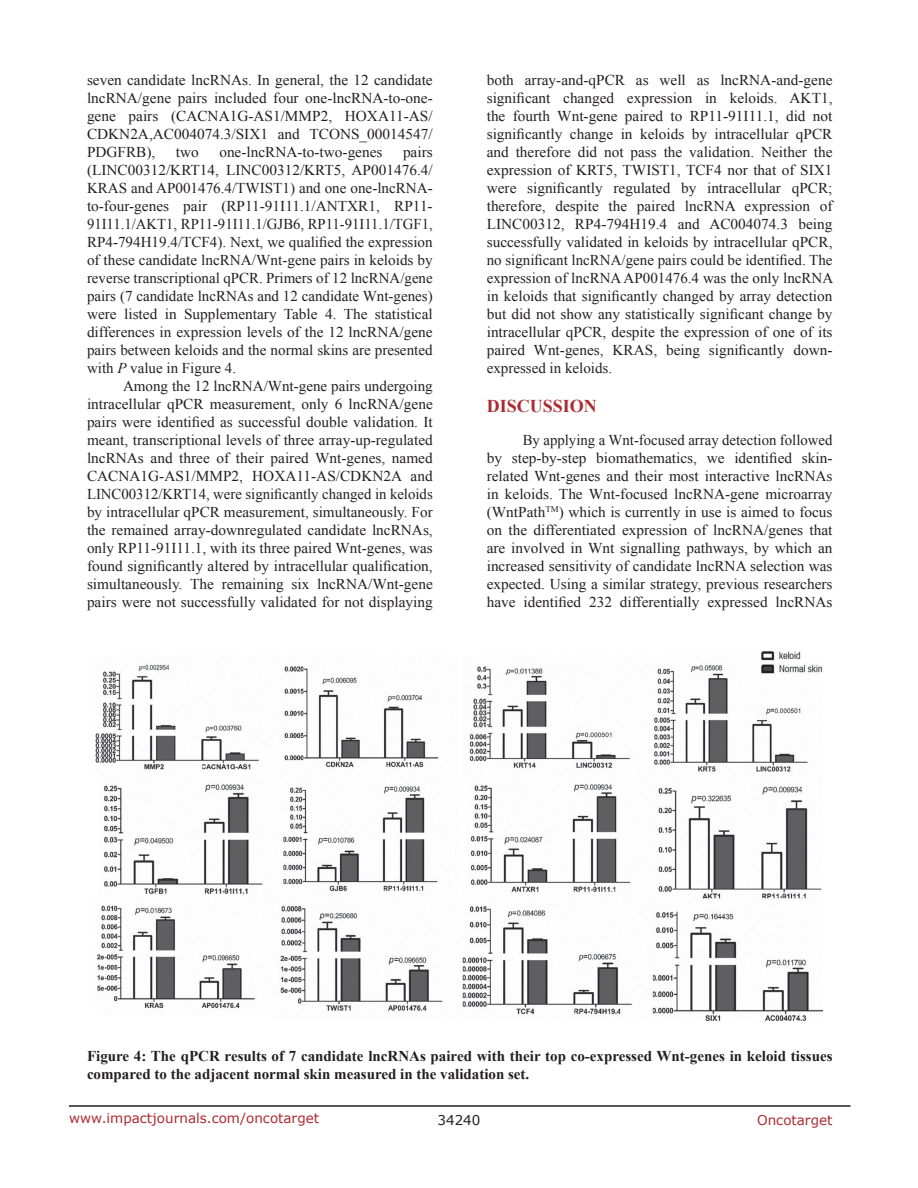
<style>
.page{position:relative;width:918px;height:1188px;background:#fff}
.page>*{position:absolute;margin:0;border:0;box-sizing:border-box;transform-origin:0 0}
.Heading{font:700 18px "Times New Roman";color:#ac2b31}
.BodyText{font:15px/18px "Times New Roman";color:#231f20;text-align:justify}
.FigureText{font:700 15px/18px "Times New Roman";color:#231f20}
.t1{font:13.5px "Verdana";color:#ac2b31}
.t2{font:13.5px "Verdana";color:#231f20}
.s1{font-style:italic}
</style>
<div class="page">
<hr style="left:69px;top:1105px;width:781px;height:2px;background:#231f20">
<img style="left:96px;top:651px;width:726px;height:369px">
<p class="BodyText" style="left:87px;top:71px;width:347px">seven candidate lncRNAs. In general, the 12 candidate lncRNA/gene pairs included four one-lncRNA-to-one&shy;gene pairs (CACNA1G-AS1/MMP2, HOXA11-AS/ CDKN2A,AC004074.3/SIX1 and TCONS_00014547/ PDGFRB),</p>
<p class="BodyText" style="left:87px;top:143px;width:347px;text-indent:316px">pairs (LINC00312/KRT14, LINC00312/KRT5, AP001476.4/ KRAS and AP001476.4/TWIST1) and one one-lncRNA&shy;to-four-genes pair (RP11-91I11.1/ANTXR1, RP11- 91I11.1/AKT1, RP11-91I11.1/GJB6, RP11-91I11.1/TGF1, RP4-794H19.4/TCF4). Next, we qualified the expression of these candidate lncRNA/Wnt-gene pairs in keloids by reverse transcriptional qPCR. Primers of 12 lncRNA/gene pairs (7 candidate lncRNAs and 12 candidate Wnt-genes) were listed in Supplementary Table 4. The statistical differences in expression levels of the 12 lncRNA/gene pairs between keloids and the normal skins are presented with <span class="s1">P</span> value in Figure 4.</p>
<p class="BodyText" style="left:87px;top:377px;width:347px;text-indent:36px">Among the 12 lncRNA/Wnt-gene pairs undergoing intracellular qPCR measurement, only 6 lncRNA/gene pairs were identified as successful double validation. It meant, transcriptional levels of three array-up-regulated lncRNAs and three of their paired Wnt-genes, named CACNA1G-AS1/MMP2, HOXA11-AS/CDKN2A and LINC00312/KRT14, were significantly changed in keloids by intracellular qPCR measurement, simultaneously. For the remained array-downregulated candidate lncRNAs, only RP11-91I11.1, with its three paired Wnt-genes, was found significantly altered by intracellular qualification, simultaneously. The remaining six lncRNA/Wnt-gene pairs were not successfully validated for not displaying</p>
<p class="BodyText" style="left:176px;top:143px;width:24px">two</p>
<p class="BodyText" style="left:219px;top:143px;width:165px">one-lncRNA-to-two-genes</p>
<p class="BodyText" style="left:487px;top:71px;width:348px">both array-and-qPCR as well as lncRNA-and-gene significant changed expression in keloids. AKT1, the fourth Wnt-gene paired to RP11-91I11.1, did not significantly change in keloids by intracellular qPCR and therefore did not pass the validation. Neither the expression of KRT5, TWIST1, TCF4 nor that of SIX1 were significantly regulated by intracellular qPCR; therefore, despite the paired lncRNA expression of LINC00312, RP4-794H19.4 and AC004074.3 being successfully validated in keloids by intracellular qPCR, no significant lncRNA/gene pairs could be identified. The expression of lncRNA AP001476.4 was the only lncRNA in keloids that significantly changed by array detection but did not show any statistically significant change by intracellular qPCR, despite the expression of one of its paired Wnt-genes, KRAS, being significantly down&shy;expressed in keloids.</p>
<p class="Heading" style="left:487px;top:393px;width:112px">DISCUSSION</p>
<p class="BodyText" style="left:487px;top:430px;width:347px;text-indent:36px">By applying a Wnt-focused array detection followed by step-by-step biomathematics, we identified skin&shy;related Wnt-genes and their most interactive lncRNAs in keloids. The Wnt-focused lncRNA-gene microarray (WntPath<sup>TM</sup>) which is currently in use is aimed to focus on the differentiated expression of lncRNA/genes that are involved in Wnt signalling pathways, by which an increased sensitivity of candidate lncRNA selection was expected. Using a similar strategy, previous researchers have identified 232 differentially expressed lncRNAs</p>
<p class="FigureText" style="left:87px;top:1047px;width:747px">Figure 4: The qPCR results of 7 candidate lncRNAs paired with their top co-expressed Wnt-genes in keloid tissues compared to the adjacent normal skin measured in the validation set.</p>
<p class="t1" style="left:69px;top:1109px;width:252px">www.impactjournals.com/oncotarget</p>
<p class="t2" style="left:438px;top:1111px;width:44px">34240</p>
<p class="t1" style="left:757px;top:1111px;width:77px">Oncotarget</p>
</div>
